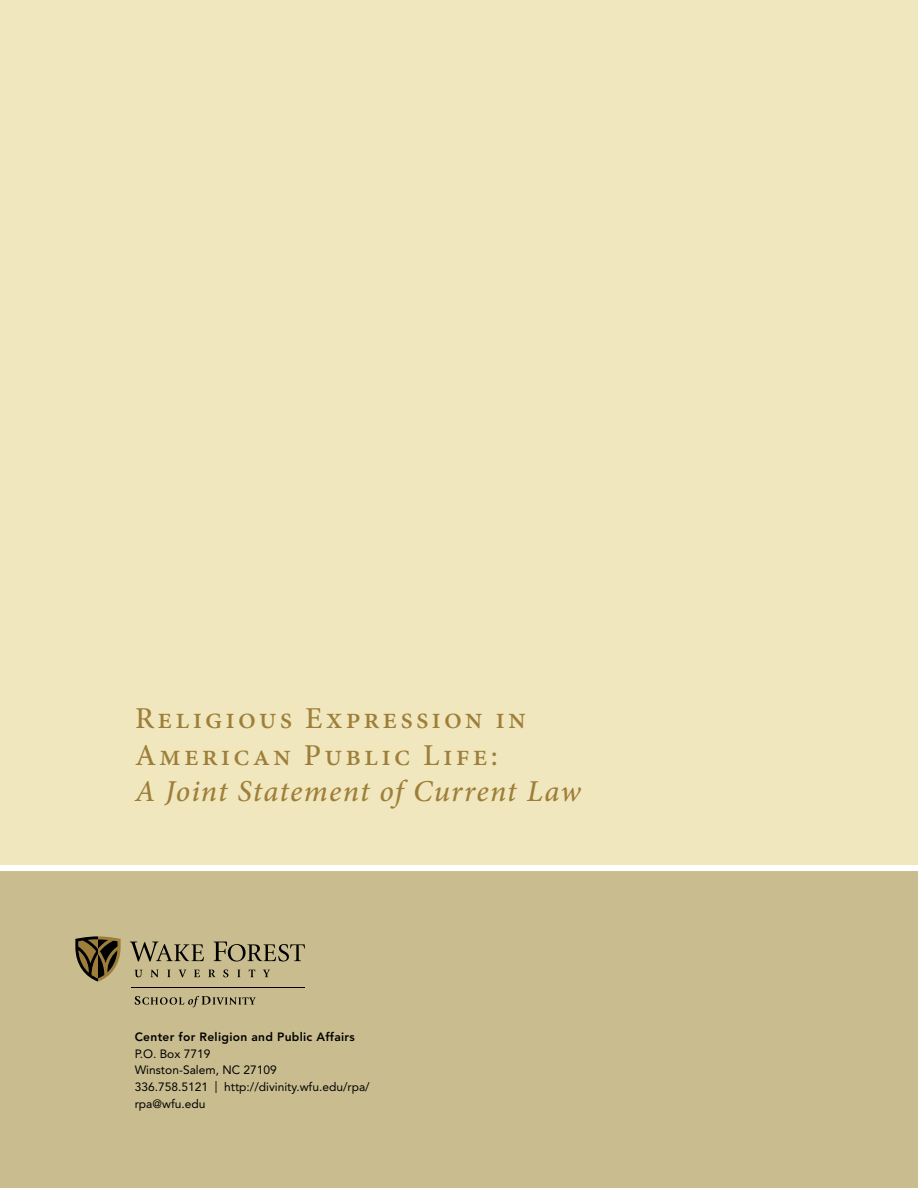
<style>
.page{position:relative;width:918px;height:1188px;background:#fff}
.page>*{position:absolute;margin:0;border:0;box-sizing:border-box;transform-origin:0 0}
.t1{font:500 30.3px/36px "Minion Pro";letter-spacing:.1em;color:#9e7e38}
.t2{font:italic 500 30.3px "Minion Pro";letter-spacing:.04em;color:#9e7e38}
.t3{font:12px/16.8px "Avenir LT Std";color:#000}
.t4{font:800 12px "Avenir LT Std";letter-spacing:.025em;color:#000}
</style>
<div class="page">
<div style="left:0;top:868px;width:918px;height:320px;background:#c9bd90"></div>
<div style="left:0;top:0;width:918px;height:868px;background:#f0e7be"></div>
<svg style="left:130px;top:942px;width:74px;height:20px"></svg>
<svg style="left:214px;top:942px;width:91px;height:20px"></svg>
<svg style="left:135px;top:970px;width:7px;height:7px"></svg>
<svg style="left:151px;top:970px;width:7px;height:7px"></svg>
<svg style="left:167px;top:970px;width:3px;height:7px"></svg>
<svg style="left:179px;top:970px;width:7px;height:7px"></svg>
<svg style="left:194px;top:970px;width:6px;height:7px"></svg>
<svg style="left:208px;top:970px;width:7px;height:7px"></svg>
<svg style="left:223px;top:969px;width:5px;height:8px"></svg>
<svg style="left:237px;top:970px;width:3px;height:7px"></svg>
<svg style="left:249px;top:970px;width:6px;height:7px"></svg>
<svg style="left:263px;top:970px;width:7px;height:7px"></svg>
<svg style="left:75px;top:936px;width:46px;height:46px"></svg>
<hr style="left:131px;top:987px;width:174px;height:1px;background:#000">
<svg style="left:135px;top:996px;width:121px;height:11px"></svg>
<div style="left:0;top:865px;width:918px;height:6px;background:#fff"></div>
<h1 class="t1" style="left:135px;top:701px;width:392px">Religious Expression in<br>American Public Life:</h1>
<h1 class="t2" style="left:135px;top:770px;width:447px">A Joint Statement of Current Law</h1>
<p class="t4" style="left:135px;top:1029px;width:222px">CENTER FOR RELIGION AND PUBLIC AFFAIRS</p>
<p class="t3" style="left:135px;top:1045px;width:236px">P.O. Box 7719<br>Winston-Salem, NC 27109<br>336.758.5121 | http://divinity.wfu.edu/rpa/ rpa@wfu.edu</p>
</div>
